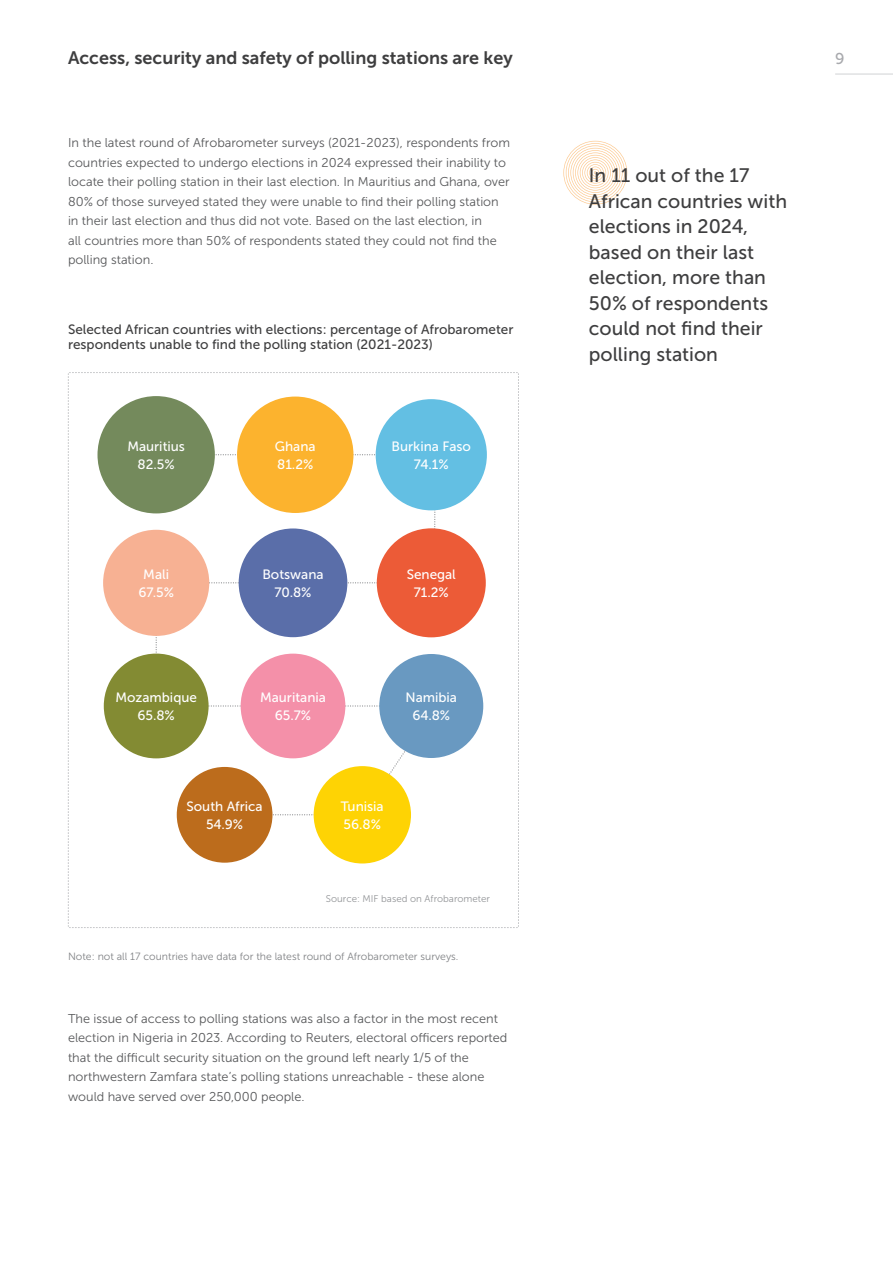
<style>
.page{position:relative;width:893px;height:1263px;background:#fff}
.page>*{position:absolute;margin:0;border:0;box-sizing:border-box;transform-origin:0 0}
.t1{font:19.5px/25.5px "Museo Sans 500";color:#3e3e3f}
.t2{font:18px "Museo Sans 700";color:#3e3e3f}
.t3{font:15.75px "Museo Sans 500";color:#a8a9ad}
.t4{font:13.5px/18px "Museo Sans 500";color:#fff;text-align:center}
.t5{font:13.5px/15px "Museo Sans 500";color:#3e3e3f}
.t6{font:12.75px/19.5px "Museo Sans 300";color:#57585a}
.t7{font:10.5px "Museo Sans 300";color:#808285}
.t8{font:9.75px "Museo Sans 300";color:#939598}
</style>
<div class="page">
<hr style="left:835px;top:74px;width:58px;height:1px;background:#d1d2d4">
<svg style="left:563px;top:141px;width:64px;height:64px"></svg>
<svg style="left:68px;top:372px;width:451px;height:556px"></svg>
<div style="left:98px;top:396px;width:117px;height:117px;background:#748a5c;border-radius:50%"></div>
<div style="left:377px;top:528px;width:109px;height:109px;background:#ec5b37;border-radius:50%"></div>
<div style="left:177px;top:767px;width:95px;height:96px;background:#bc6c1c;border-radius:50%"></div>
<div style="left:314px;top:766px;width:97px;height:97px;background:#fed304;border-radius:50%"></div>
<div style="left:379px;top:654px;width:104px;height:104px;background:#6999c1;border-radius:50%"></div>
<div style="left:241px;top:654px;width:104px;height:104px;background:#f490a9;border-radius:50%"></div>
<div style="left:104px;top:654px;width:105px;height:104px;background:#838b33;border-radius:50%"></div>
<div style="left:103px;top:530px;width:106px;height:106px;background:#f7b193;border-radius:50%"></div>
<div style="left:239px;top:528px;width:108px;height:109px;background:#5a6ea9;border-radius:50%"></div>
<div style="left:376px;top:399px;width:111px;height:111px;background:#63bfe3;border-radius:50%"></div>
<div style="left:237px;top:397px;width:116px;height:116px;background:#fcb32e;border-radius:50%"></div>
<h2 class="t2" style="left:68px;top:48px;width:446px">Access, security and safety of polling stations are key</h2>
<p class="t3" style="left:835px;top:50px;width:11px">9</p>
<p class="t6" style="left:68px;top:133px;width:444px">In the latest round of Afrobarometer surveys (2021-2023), respondents from countries expected to undergo elections in 2024 expressed their inability to locate their polling station in their last election. In Mauritius and Ghana, over 80% of those surveyed stated they were unable to find their polling station in their last election and thus did not vote. Based on the last election, in<br>all countries more than 50% of respondents stated they could not find the polling station.</p>
<p class="t5" style="left:68px;top:322px;width:447px">Selected African countries with elections: percentage of Afrobarometer respondents unable to find the polling station (2021-2023)</p>
<p class="t4" style="left:127px;top:437px;width:59px">Mauritius<br>82.5%</p>
<p class="t4" style="left:275px;top:437px;width:42px;text-align:left">Ghana<br>81.2%</p>
<p class="t4" style="left:392px;top:437px;width:81px">Burkina Faso<br>74.1%</p>
<p class="t4" style="left:138px;top:565px;width:37px">Mali<br>67.5%</p>
<p class="t4" style="left:262px;top:565px;width:63px">Botswana<br>70.8%</p>
<p class="t4" style="left:407px;top:565px;width:51px">Senegal<br>71.2%</p>
<p class="t4" style="left:115px;top:688px;width:83px">Mozambique<br>65.8%</p>
<p class="t4" style="left:260px;top:688px;width:67px">Mauritania<br>65.7%</p>
<p class="t4" style="left:405px;top:688px;width:53px">Namibia<br>64.8%</p>
<p class="t4" style="left:186px;top:797px;width:78px">South Africa<br>54.9%</p>
<p class="t4" style="left:341px;top:797px;width:44px;text-align:left">Tunisia<br>56.8%</p>
<p class="t8" style="left:326px;top:894px;width:166px">Source: MIF based on Afrobarometer</p>
<p class="t7" style="left:68px;top:951px;width:392px">Note: not all 17 countries have data for the latest round of Afrobarometer surveys.</p>
<p class="t6" style="left:68px;top:1009px;width:441px">The issue of access to polling stations was also a factor in the most recent election in Nigeria in 2023. According to Reuters, electoral officers reported that the difficult security situation on the ground left nearly 1/5 of the northwestern Zamfara state’s polling stations unreachable - these alone would have served over 250,000 people.</p>
<h1 class="t1" style="left:589px;top:163px;width:200px">In 11 out of the 17<br>African countries with elections in 2024, based on their last election, more than<br>50% of respondents could not find their polling station</h1>
</div>
